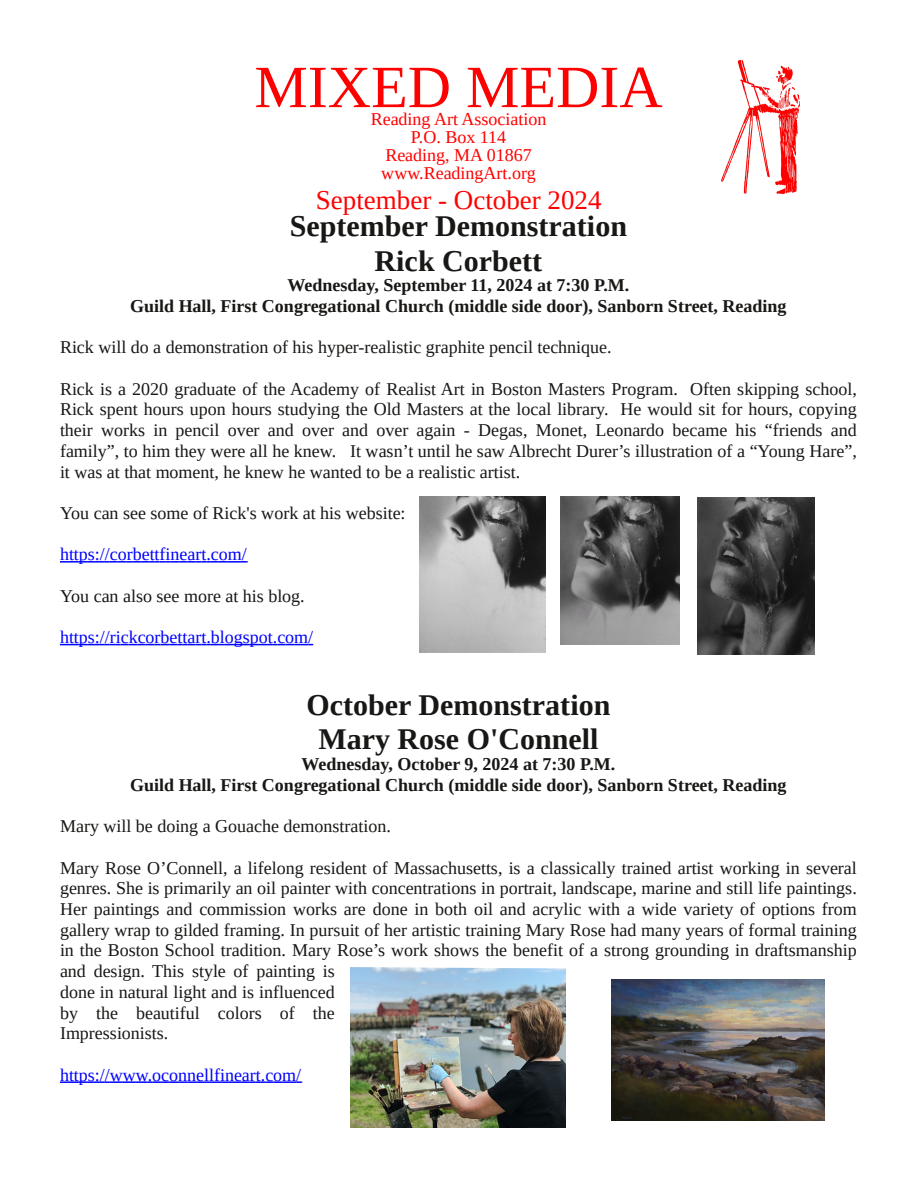
<style>
.page{position:relative;width:918px;height:1188px;background:#fff}
.page>*{position:absolute;margin:0;border:0;box-sizing:border-box;transform-origin:0 0}
.t1{font:60px "Liberation Serif";color:#f00}
.t2{font:700 30px/34.5px "Liberation Serif";color:#181715;text-align:center}
.t3{font:27px "Liberation Serif";color:#f00}
.t4{font:18px/20.7px "Liberation Serif";color:#181715;text-align:justify}
.t5{font:700 18px/20.7px "Liberation Serif";color:#181715;text-align:center}
.t6{font:18px "Liberation Serif";color:#00f}
.t7{font:18px/18px "Liberation Serif";color:#f00;text-align:center}
</style>
<div class="page">
<img style="left:721px;top:60px;width:78px;height:134px">
<svg style="left:60px;top:561px;width:188px;height:2px"></svg>
<svg style="left:60px;top:644px;width:253px;height:1px"></svg>
<svg style="left:60px;top:1081px;width:242px;height:2px"></svg>
<img style="left:419px;top:496px;width:126px;height:157px">
<img style="left:561px;top:497px;width:118px;height:147px">
<img style="left:697px;top:497px;width:118px;height:157px">
<img style="left:351px;top:968px;width:214px;height:160px">
<img style="left:612px;top:979px;width:213px;height:142px">
<h1 class="t1" style="left:254px;top:54px;width:410px">MIXED MEDIA</h1>
<p class="t7" style="left:371px;top:110px;width:177px">Reading Art Association<br>P.O. Box 114<br>Reading, MA 01867 www.ReadingArt.org</p>
<h3 class="t3" style="left:316px;top:185px;width:287px">September - October 2024</h3>
<h2 class="t2" style="left:290px;top:209px;width:339px">September Demonstration<br>Rick Corbett</h2>
<p class="t5" style="left:130px;top:275px;width:658px">Wednesday, September 11, 2024 at 7:30 P.M.<br>Guild Hall, First Congregational Church (middle side door), Sanborn Street, Reading</p>
<p class="t4" style="left:60px;top:337px;width:553px">Rick will do a demonstration of his hyper-realistic graphite pencil technique.</p>
<p class="t4" style="left:60px;top:378px;width:798px">Rick is a 2020 graduate of the Academy of Realist Art in Boston Masters Program. Often skipping school, Rick spent hours upon hours studying the Old Masters at the local library. He would sit for hours, copying their works in pencil over and over and over again - Degas, Monet, Leonardo became his “friends and family”, to him they were all he knew. It wasn’t until he saw Albrecht Durer’s illustration of a “Young Hare”, it was at that moment, he knew he wanted to be a realistic artist.</p>
<p class="t4" style="left:60px;top:502px;width:347px">You can see some of Rick's work at his website:</p>
<p class="t6" style="left:60px;top:544px;width:188px">https://corbettfineart.com/</p>
<p class="t4" style="left:60px;top:585px;width:246px">You can also see more at his blog.</p>
<p class="t6" style="left:60px;top:627px;width:255px">https://rickcorbettart.blogspot.com/</p>
<h2 class="t2" style="left:306px;top:688px;width:305px">October Demonstration<br>Mary Rose O'Connell</h2>
<p class="t5" style="left:130px;top:754px;width:658px">Wednesday, October 9, 2024 at 7:30 P.M.<br>Guild Hall, First Congregational Church (middle side door), Sanborn Street, Reading</p>
<p class="t4" style="left:60px;top:816px;width:332px">Mary will be doing a Gouache demonstration.</p>
<p class="t4" style="left:60px;top:857px;width:798px;text-align:left">Mary Rose O’Connell, a lifelong resident of Massachusetts, is a classically trained artist working in several genres. She is primarily an oil painter with concentrations in portrait, landscape, marine and still life paintings.<br>Her paintings and commission works are done in both oil and acrylic with a wide variety of options from gallery wrap to gilded framing. In pursuit of her artistic training Mary Rose had many years of formal training in the Boston School tradition. Mary Rose’s work shows the benefit of a strong grounding in draftsmanship and design. This style of painting is<br>done in natural light and is influenced<br>by the beautiful colors of the<br>Impressionists.</p>
<p class="t6" style="left:60px;top:1065px;width:243px">https://www.oconnellfineart.com/</p>
</div>
